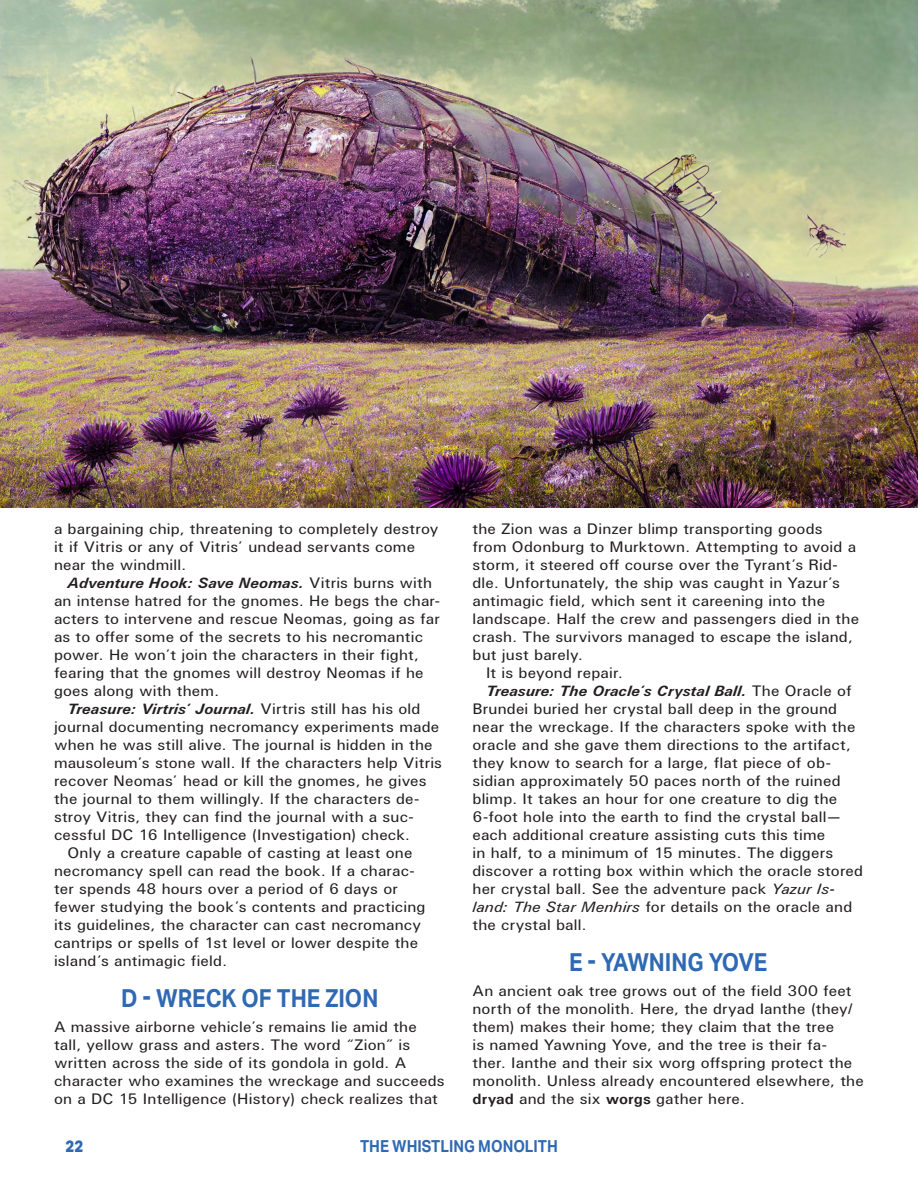
<style>
.page{position:relative;width:918px;height:1188px;background:#fff}
.page>*{position:absolute;margin:0;border:0;box-sizing:border-box;transform-origin:0 0}
.p_H2{font:700 24.75px "Aktiv Grotesk";color:#2f69b3;scale:.9 1}
.t1{font:700 16.5px "Aktiv Grotesk";color:#2f69b3;scale:.9 1}
.t2{font:800 16.5px "Aktiv Grotesk";color:#2f69b3;scale:.9 1}
.p_body{font:15px/18px "U001";letter-spacing:.01em;color:#231f20;scale:1.05 1}
.p_body_no_indent{font:15px/18px "U001";letter-spacing:.01em;color:#231f20;scale:1.05 1}
.s1{font-weight:700;font-style:italic}
.s2{font-style:italic}
.s3{font-weight:700}
</style>
<div class="page">
<img style="left:0;top:0;width:918px;height:508px">
<p class="p_body" style="left:54px;top:520px;width:368px">a bargaining chip, threatening to completely destroy it if Vitris or any of Vitris’ undead servants come near the windmill.</p>
<p class="p_body" style="left:54px;top:574px;width:369px;text-indent:14px"><span class="s1">Adventure Hook: Save Neomas.</span> Vitris burns with an intense hatred for the gnomes. He begs the char&shy;acters to intervene and rescue Neomas, going as far as to offer some of the secrets to his necromantic power. He won’t join the characters in their fight, fearing that the gnomes will destroy Neomas if he goes along with them.</p>
<p class="p_body" style="left:54px;top:700px;width:371px;text-indent:14px"><span class="s1">Treasure: Virtris’ Journal.</span> Virtris still has his old journal documenting necromancy experiments made when he was still alive. The journal is hidden in the mausoleum’s stone wall. If the characters help Vitris recover Neomas’ head or kill the gnomes, he gives the journal to them willingly. If the characters de&shy;stroy Vitris, they can find the journal with a suc&shy;cessful DC 16 Intelligence (Investigation) check.</p>
<p class="p_body" style="left:54px;top:844px;width:355px;text-indent:14px">Only a creature capable of casting at least one necromancy spell can read the book. If a charac&shy;ter spends 48 hours over a period of 6 days or fewer studying the book’s contents and practicing its guidelines, the character can cast necromancy cantrips or spells of 1st level or lower despite the island’s antimagic field.</p>
<p class="p_H2" style="left:121px;top:984px;width:287px">D - WRECK OF THE ZION</p>
<p class="p_body_no_indent" style="left:54px;top:1018px;width:374px">A massive airborne vehicle’s remains lie amid the tall, yellow grass and asters. The word “Zion” is written across the side of its gondola in gold. A character who examines the wreckage and succeeds on a DC 15 Intelligence (History) check realizes that</p>
<p class="p_body_no_indent" style="left:472px;top:520px;width:370px">the Zion was a Dinzer blimp transporting goods from Odonburg to Murktown. Attempting to avoid a storm, it steered off course over the Tyrant’s Rid&shy;dle. Unfortunately, the ship was caught in Yazur’s antimagic field, which sent it careening into the landscape. Half the crew and passengers died in the crash. The survivors managed to escape the island, but just barely.</p>
<p class="p_body" style="left:486px;top:664px;width:132px">It is beyond repair.</p>
<p class="p_body" style="left:472px;top:682px;width:374px;text-indent:14px"><span class="s1">Treasure: The Oracle’s Crystal Ball.</span> The Oracle of Brundei buried her crystal ball deep in the ground near the wreckage. If the characters spoke with the oracle and she gave them directions to the artifact, they know to search for a large, flat piece of ob&shy;sidian approximately 50 paces north of the ruined blimp. It takes an hour for one creature to dig the 6-foot hole into the earth to find the crystal ball— each additional creature assisting cuts this time<br>in half, to a minimum of 15 minutes. The diggers discover a rotting box within which the oracle stored her crystal ball. See the adventure pack <span class="s2">Yazur Is&shy;land: The Star Menhirs</span> for details on the oracle and the crystal ball.</p>
<p class="p_H2" style="left:569px;top:948px;width:222px">E - YAWNING YOVE</p>
<p class="p_body_no_indent" style="left:472px;top:982px;width:374px">An ancient oak tree grows out of the field 300 feet north of the monolith. Here, the dryad Ianthe (they/ them) makes their home; they claim that the tree<br>is named Yawning Yove, and the tree is their fa&shy;ther. Ianthe and their six worg offspring protect the monolith. Unless already encountered elsewhere, the <span class="s3">dryad</span> and the six <span class="s3">worgs</span> gather here.</p>
<p class="t2" style="left:66px;top:1137px;width:21px">22</p>
<p class="t1" style="left:360px;top:1137px;width:221px">THE WHISTLING MONOLITH</p>
</div>
